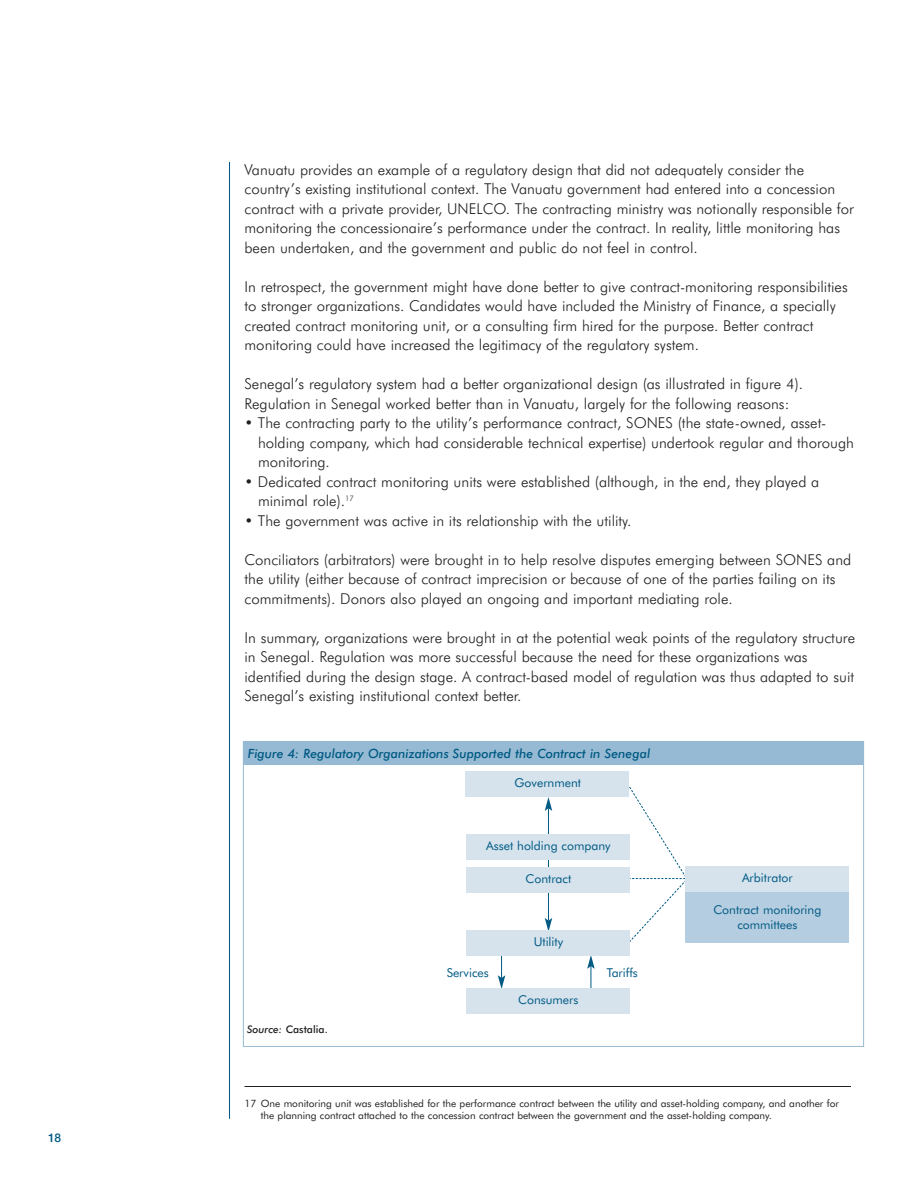
<style>
.page{position:relative;width:918px;height:1188px;background:#fff}
.page>*{position:absolute;margin:0;border:0;box-sizing:border-box;transform-origin:0 0}
.t1{font:300 15px/19.5px "Futura BT";color:#231f20}
.t2{font:italic 500 12.75px "Futura BT";color:#005a84}
.t3{font:12.3px/14.7px "Futura BT";color:#005a84;text-align:center}
.t4{font:500 12px "Helvetica Neue";color:#005a84}
.t5{font:500 10.5px "Futura BT";color:#231f20}
.t6{font:10.2px/12.1px "Futura BT";color:#231f20}
.s1{font-style:italic}
</style>
<div class="page">
<hr style="left:229px;top:162px;width:1px;height:957px;background:#005a84">
<hr style="left:244px;top:1086px;width:607px;height:1px;background:#231f20">
<div style="left:243px;top:742px;width:621px;height:23px;background:#96bad3"></div>
<hr style="left:548px;top:808px;width:1px;height:113px;background:#005a84">
<svg style="left:545px;top:797px;width:7px;height:14px"></svg>
<svg style="left:545px;top:918px;width:7px;height:12px"></svg>
<div style="left:466px;top:834px;width:164px;height:26px;background:#d6e3ed"></div>
<svg style="left:498px;top:956px;width:7px;height:32px"></svg>
<svg style="left:587px;top:956px;width:8px;height:32px"></svg>
<div style="left:466px;top:988px;width:164px;height:26px;background:#d6e3ed"></div>
<svg style="left:627px;top:785px;width:60px;height:157px"></svg>
<div style="left:466px;top:772px;width:163px;height:25px;background:#d6e3ed"></div>
<div style="left:466px;top:867px;width:164px;height:25px;background:#d6e3ed"></div>
<div style="left:466px;top:930px;width:164px;height:26px;background:#d6e3ed"></div>
<div style="left:685px;top:867px;width:164px;height:25px;background:#d6e3ed"></div>
<div style="left:685px;top:892px;width:164px;height:51px;background:#b5cde0"></div>
<p class="t4" style="left:48px;top:1134px;width:15px">18</p>
<p class="t1" style="left:244px;top:161px;width:611px">Vanuatu provides an example of a regulatory design that did not adequately consider the country’s existing institutional context. The Vanuatu government had entered into a concession contract with a private provider, UNELCO. The contracting ministry was notionally responsible for monitoring the concessionaire’s performance under the contract. In reality, little monitoring has been undertaken, and the government and public do not feel in control.</p>
<p class="t1" style="left:244px;top:278px;width:605px">In retrospect, the government might have done better to give contract-monitoring responsibilities to stronger organizations. Candidates would have included the Ministry of Finance, a specially created contract monitoring unit, or a consulting firm hired for the purpose. Better contract monitoring could have increased the legitimacy of the regulatory system.</p>
<p class="t1" style="left:244px;top:376px;width:560px">Senegal’s regulatory system had a better organizational design (as illustrated in figure 4).<br>Regulation in Senegal worked better than in Vanuatu, largely for the following reasons:</p>
<p class="t1" style="left:258px;top:415px;width:598px;text-indent:-14px">• The contracting party to the utility’s performance contract, SONES (the state-owned, asset&shy;holding company, which had considerable technical expertise) undertook regular and thorough monitoring.</p>
<p class="t1" style="left:258px;top:473px;width:563px;text-indent:-14px">• Dedicated contract monitoring units were established (although, in the end, they played a minimal role).<sup>17</sup></p>
<p class="t1" style="left:244px;top:512px;width:388px">• The government was active in its relationship with the utility.</p>
<p class="t1" style="left:244px;top:551px;width:608px">Conciliators (arbitrators) were brought in to help resolve disputes emerging between SONES and the utility (either because of contract imprecision or because of one of the parties failing on its commitments). Donors also played an ongoing and important mediating role.</p>
<p class="t1" style="left:244px;top:629px;width:612px">In summary, organizations were brought in at the potential weak points of the regulatory structure in Senegal. Regulation was more successful because the need for these organizations was identified during the design stage. A contract-based model of regulation was thus adapted to suit Senegal’s existing institutional context better.</p>
<p class="t2" style="left:248px;top:748px;width:404px">Figure 4: Regulatory Organizations Supported the Contract in Senegal</p>
<p class="t3" style="left:515px;top:777px;width:68px">Government</p>
<p class="t5" style="left:247px;top:1025px;width:82px"><span class="s1">Source:</span> Castalia.</p>
<p class="t3" style="left:486px;top:839px;width:126px">Asset holding company</p>
<p class="t3" style="left:526px;top:872px;width:47px">Contract</p>
<p class="t3" style="left:534px;top:935px;width:31px">Utility</p>
<p class="t3" style="left:447px;top:967px;width:44px">Services</p>
<p class="t3" style="left:607px;top:967px;width:33px">Tariffs</p>
<p class="t3" style="left:518px;top:993px;width:62px">Consumers</p>
<p class="t3" style="left:742px;top:872px;width:52px">Arbitrator</p>
<p class="t3" style="left:713px;top:903px;width:110px">Contract monitoring committees</p>
<p class="t6" style="left:261px;top:1098px;width:580px;text-indent:-16px">17 One monitoring unit was established for the performance contract between the utility and asset-holding company, and another for the planning contract attached to the concession contract between the government and the asset-holding company.</p>
</div>
